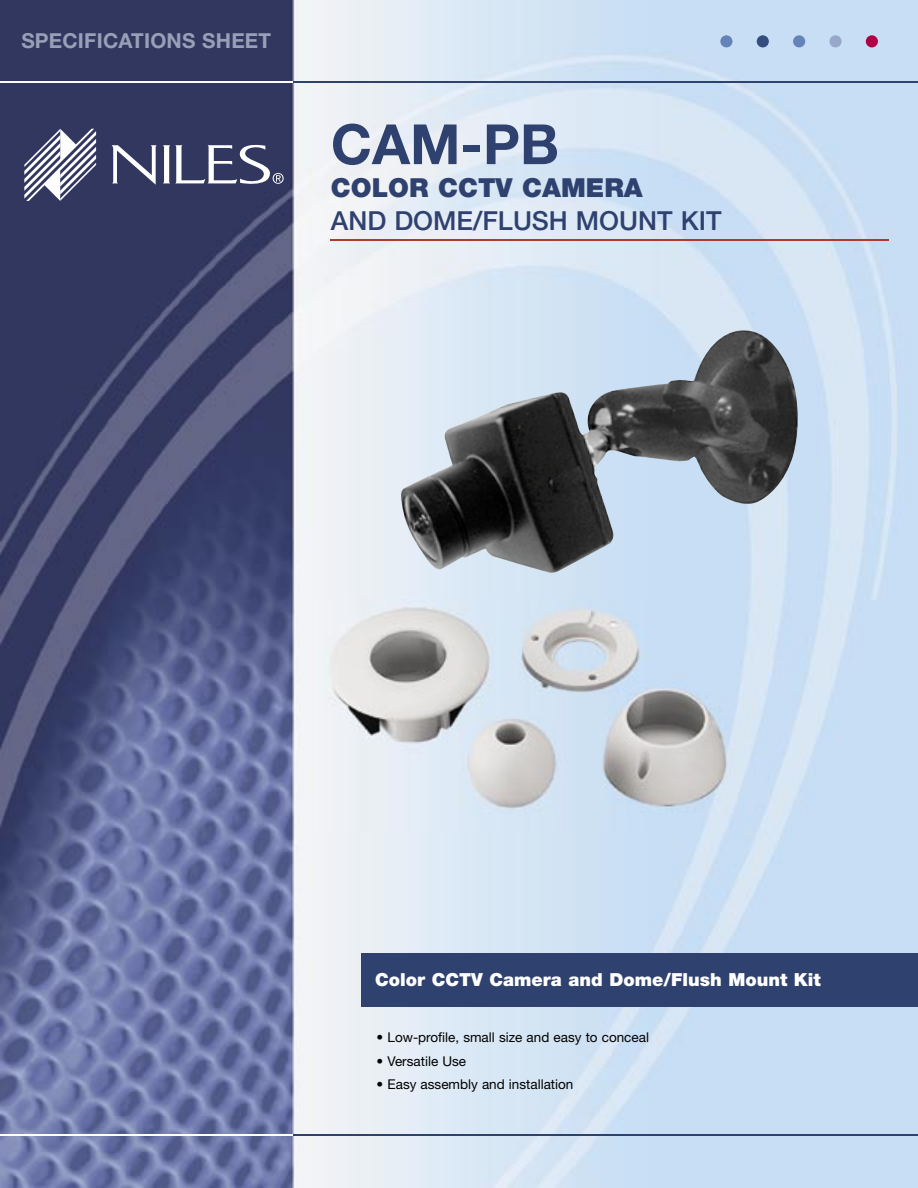
<style>
.page{position:relative;width:918px;height:1188px;background:#fff}
.page>*{position:absolute;margin:0;border:0;box-sizing:border-box;transform-origin:0 0}
.t1{font:700 55.5px "Helvetica Neue LT Std";color:#2f416f}
.t2{font:500 26.25px "Helvetica Neue LT Std";color:#2f416f}
.t3{font:900 26.25px "Helvetica Neue LT Std";color:#2f416f}
.t4{font:700 20.7px "Helvetica Neue LT Std";letter-spacing:.01em;color:#97a0b7}
.t5{font:900 18px "Helvetica Neue LT Std";color:#fff}
.t6{font:13.5px "Helvetica Neue LT Std";color:#000}
</style>
<div class="page">
<img style="left:0;top:0;width:918px;height:1188px">
<hr style="left:292px;top:81px;width:626px;height:1px;background:#2f416f">
<hr style="left:0;top:81px;width:292px;height:1px;background:#fff">
<hr style="left:292px;top:1134px;width:626px;height:1px;background:#2f416f">
<hr style="left:0;top:1134px;width:292px;height:2px;background:#fff">
<svg style="left:24px;top:129px;width:72px;height:72px"></svg>
<svg style="left:112px;top:145px;width:45px;height:40px"></svg>
<svg style="left:163px;top:144px;width:121px;height:41px"></svg>
<div style="left:720px;top:35px;width:12px;height:12px;background:#6483b9;border-radius:50%"></div>
<div style="left:757px;top:35px;width:12px;height:12px;background:#354d81;border-radius:50%"></div>
<div style="left:793px;top:35px;width:12px;height:12px;background:#6483b9;border-radius:50%"></div>
<div style="left:829px;top:35px;width:13px;height:12px;background:#97a8ca;border-radius:50%"></div>
<div style="left:866px;top:35px;width:12px;height:12px;background:#ae0042;border-radius:50%"></div>
<div style="left:362px;top:953px;width:556px;height:54px;background:#2f416f"></div>
<img style="left:401px;top:329px;width:400px;height:244px">
<img style="left:316px;top:598px;width:421px;height:233px">
<hr style="left:330px;top:240px;width:559px;height:1px;background:#ae3a30">
<h3 class="t4" style="left:21px;top:28px;width:251px">SPECIFICATIONS SHEET</h3>
<h1 class="t1" style="left:331px;top:110px;width:230px">CAM-PB</h1>
<h2 class="t3" style="left:331px;top:172px;width:313px">COLOR CCTV CAMERA</h2>
<h2 class="t2" style="left:331px;top:205px;width:392px">AND DOME/FLUSH MOUNT KIT</h2>
<h3 class="t5" style="left:375px;top:969px;width:447px">Color CCTV Camera and Dome/Flush Mount Kit</h3>
<p class="t6" style="left:377px;top:1030px;width:274px">• Low-profile, small size and easy to conceal</p>
<p class="t6" style="left:377px;top:1053px;width:91px">• Versatile Use</p>
<p class="t6" style="left:377px;top:1076px;width:198px">• Easy assembly and installation</p>
</div>
